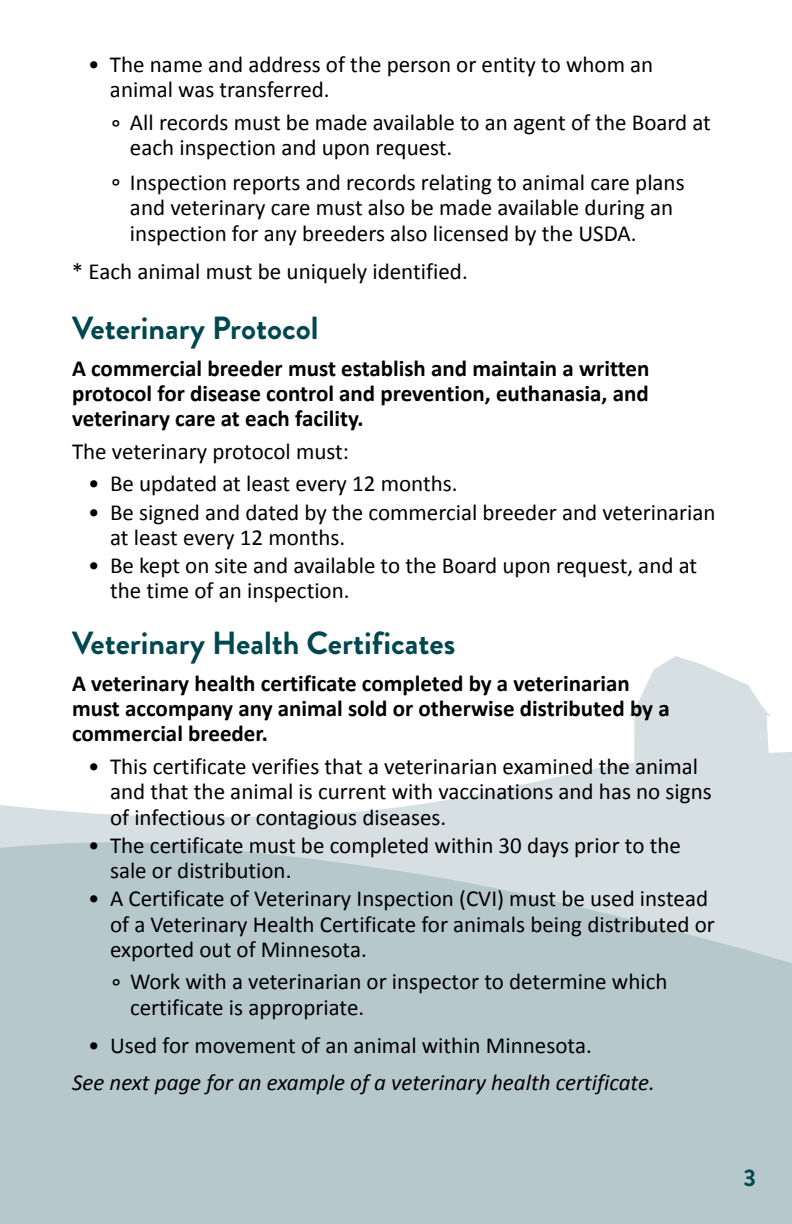
<style>
.page{position:relative;width:792px;height:1224px;background:#fff}
.page>*{position:absolute;margin:0;border:0;box-sizing:border-box;transform-origin:0 0}
.t1{font:700 32px "Brandon Grotesque";color:#00474f}
.t2{font:700 24px "Brandon Grotesque";color:#00474f}
.t3{font:23px/25.4px "Calibri";color:#000}
.t4{font:700 23px/25.2px "Calibri";color:#000;text-align:justify}
.t5{font:italic 23px "Calibri";color:#000}
</style>
<div class="page">
<svg style="left:0;top:656px;width:792px;height:166px"></svg>
<svg style="left:0;top:822px;width:792px;height:402px;background:#bbcbcf"></svg>
<p class="t3" style="left:110px;top:52px;width:545px;text-indent:-22px">• The name and address of the person or entity to whom an animal was transferred.</p>
<p class="t3" style="left:130px;top:109px;width:583px;text-indent:-18px">ₒ All records must be made available to an agent of the Board at each inspection and upon request.</p>
<p class="t3" style="left:130px;top:169px;width:556px;text-indent:-18px">ₒ Inspection reports and records relating to animal care plans and veterinary care must also be made available during an inspection for any breeders also licensed by the USDA.</p>
<p class="t3" style="left:72px;top:259px;width:397px">* Each animal must be uniquely identified.</p>
<h2 class="t1" style="left:72px;top:306px;width:248px">Veterinary Protocol</h2>
<p class="t4" style="left:72px;top:356px;width:579px">A commercial breeder must establish and maintain a written protocol for disease control and prevention, euthanasia, and veterinary care at each facility.</p>
<p class="t3" style="left:72px;top:439px;width:279px">The veterinary protocol must:</p>
<p class="t3" style="left:88px;top:471px;width:371px">• Be updated at least every 12 months.</p>
<p class="t3" style="left:110px;top:499px;width:607px;text-indent:-22px">• Be signed and dated by the commercial breeder and veterinarian at least every 12 months.</p>
<p class="t3" style="left:110px;top:553px;width:589px;text-indent:-22px">• Be kept on site and available to the Board upon request, and at the time of an inspection.</p>
<h2 class="t1" style="left:72px;top:621px;width:385px">Veterinary Health Certificates</h2>
<p class="t4" style="left:72px;top:671px;width:599px;text-align:left">A veterinary health certificate completed by a veterinarian must accompany any animal sold or otherwise distributed by a commercial breeder.</p>
<p class="t3" style="left:110px;top:754px;width:603px;text-indent:-22px">• This certificate verifies that a veterinarian examined the animal and that the animal is current with vaccinations and has no signs of infectious or contagious diseases.</p>
<p class="t3" style="left:110px;top:832px;width:572px;text-indent:-22px">• The certificate must be completed within 30 days prior to the sale or distribution.</p>
<p class="t3" style="left:110px;top:886px;width:606px;text-indent:-22px">• A Certificate of Veterinary Inspection (CVI) must be used instead of a Veterinary Health Certificate for animals being distributed or exported out of Minnesota.</p>
<p class="t3" style="left:130px;top:969px;width:539px;text-indent:-18px">ₒ Work with a veterinarian or inspector to determine which certificate is appropriate.</p>
<p class="t3" style="left:88px;top:1033px;width:505px">• Used for movement of an animal within Minnesota.</p>
<p class="t5" style="left:72px;top:1067px;width:584px">See next page for an example of a veterinary health certificate.</p>
<p class="t2" style="left:743px;top:1161px;width:14px">3</p>
</div>
